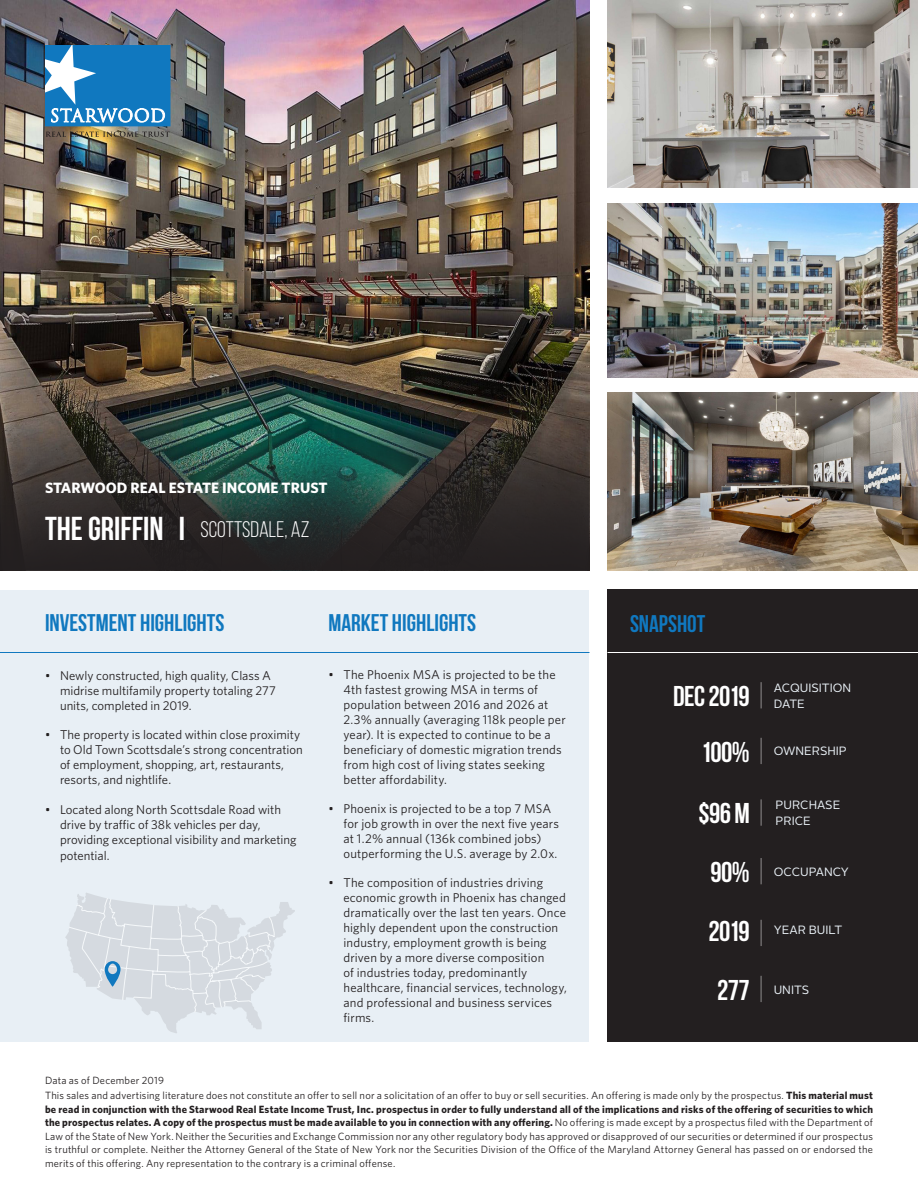
<style>
.page{position:relative;width:918px;height:1188px;background:#fff}
.page>*{position:absolute;margin:0;border:0;box-sizing:border-box;transform-origin:0 0}
.t1{font:700 28.5px "Bebas Neue";letter-spacing:-.025em;color:#fff}
.subheader{font:700 24px "Bebas Neue";color:#1078bf}
.subheader-2{font:22.5px "Bebas Neue";color:#fff}
.bold{font:700 15px "Whitney";color:#fff}
.t2{font:12.75px/15px "Whitney";letter-spacing:.005em;color:#231f20}
.t3{font:12px/16.5px "Alright Sans";color:#e8eff5}
.bold-2{font:10.5px/13.5px "Whitney";letter-spacing:.015em;color:#231f20;text-align:justify}
.s1{font-weight:700;font-size:33px}
.s2{font-weight:700}
</style>
<div class="page">
<div style="left:0;top:590px;width:589px;height:452px;background:#e8eff5"></div>
<img style="left:0;top:0;width:590px;height:391px">
<img style="left:0;top:391px;width:590px;height:179px">
<svg style="left:45px;top:45px;width:126px;height:92px;background:#418cbd"></svg>
<img style="left:608px;top:0;width:310px;height:188px">
<img style="left:608px;top:204px;width:310px;height:174px">
<img style="left:608px;top:393px;width:310px;height:177px">
<div style="left:608px;top:590px;width:310px;height:452px;background:#231f20"></div>
<svg style="left:761px;top:682px;width:1px;height:26px"></svg>
<svg style="left:761px;top:799px;width:1px;height:27px"></svg>
<svg style="left:761px;top:738px;width:1px;height:26px"></svg>
<svg style="left:761px;top:858px;width:1px;height:26px"></svg>
<svg style="left:761px;top:920px;width:1px;height:26px"></svg>
<hr style="left:0;top:652px;width:590px;height:1px;background:#1078bf">
<hr style="left:608px;top:652px;width:310px;height:1px;background:#fff">
<svg style="left:761px;top:976px;width:1px;height:26px"></svg>
<svg style="left:65px;top:893px;width:230px;height:140px"></svg>
<p class="bold" style="left:45px;top:478px;width:284px">STARWOOD REAL ESTATE INCOME TRUST</p>
<p class="subheader-2" style="left:45px;top:517px;width:266px"><span class="s1">THE GRIFFIN I</span> SCOTTSDALE, AZ</p>
<p class="subheader" style="left:45px;top:610px;width:181px">INVESTMENT HIGHLIGHTS</p>
<p class="t2" style="left:60px;top:668px;width:218px;text-indent:-15px">• Newly constructed, high quality, Class A midrise multifamily property totaling 277 units, completed in 2019.</p>
<p class="t2" style="left:60px;top:727px;width:244px;text-indent:-15px">• The property is located within close proximity to Old Town Scottsdale’s strong concentration of employment, shopping, art, restaurants, resorts, and nightlife.</p>
<p class="t2" style="left:60px;top:801px;width:238px;text-indent:-15px">• Located along North Scottsdale Road with drive by traffic of 38k vehicles per day, providing exceptional visibility and marketing</p>
<p class="t2" style="left:60px;top:848px;width:51px">potential.</p>
<p class="subheader" style="left:328px;top:610px;width:149px">MARKET HIGHLIGHTS</p>
<p class="t2" style="left:344px;top:666px;width:224px;text-indent:-15px">• The Phoenix MSA is projected to be the 4th fastest growing MSA in terms of population between 2016 and 2026 at 2.3% annually (averaging 118k people per year). It is expected to continue to be a beneficiary of domestic migration trends from high cost of living states seeking better affordability.</p>
<p class="t2" style="left:344px;top:801px;width:217px;text-indent:-15px">• Phoenix is projected to be a top 7 MSA for job growth in over the next five years at 1.2% annual (136k combined jobs) outperforming the U.S. average by 2.0x.</p>
<p class="t2" style="left:344px;top:875px;width:225px;text-indent:-15px">• The composition of industries driving economic growth in Phoenix has changed dramatically over the last ten years. Once highly dependent upon the construction industry, employment growth is being driven by a more diverse composition<br>of industries today, predominantly healthcare, financial services, technology, and professional and business services firms.</p>
<p class="subheader" style="left:630px;top:610px;width:77px">SNAPSHOT</p>
<p class="t1" style="left:673px;top:681px;width:78px">DEC 2019</p>
<p class="t3" style="left:774px;top:679px;width:79px">ACQUISITION<br>DATE</p>
<p class="t1" style="left:701px;top:736px;width:50px">100%</p>
<p class="t3" style="left:774px;top:743px;width:75px">OWNERSHIP</p>
<p class="t1" style="left:699px;top:798px;width:53px">$96 M</p>
<p class="t3" style="left:776px;top:797px;width:66px">PURCHASE<br>PRICE</p>
<p class="t1" style="left:711px;top:856px;width:41px">90%</p>
<p class="t3" style="left:774px;top:864px;width:77px">OCCUPANCY</p>
<p class="t1" style="left:708px;top:915px;width:43px">2019</p>
<p class="t3" style="left:774px;top:922px;width:70px">YEAR BUILT</p>
<p class="t1" style="left:717px;top:974px;width:34px">277</p>
<p class="t3" style="left:774px;top:981px;width:37px">UNITS</p>
<p class="bold-2" style="left:45px;top:1074px;width:121px">Data as of December 2019</p>
<p class="bold-2" style="left:45px;top:1089px;width:830px">This sales and advertising literature does not constitute an offer to sell nor a solicitation of an offer to buy or sell securities. An offering is made only by the prospectus. <span class="s2">This material must be read in conjunction with the Starwood Real Estate Income Trust, Inc. prospectus in order to fully understand all of the implications and risks of the offering of securities to which the prospectus relates. A copy of the prospectus must be made available to you in connection with any offering.</span> No offering is made except by a prospectus filed with the Department of Law of the State of New York. Neither the Securities and Exchange Commission nor any other regulatory body has approved or disapproved of our securities or determined if our prospectus is truthful or complete. Neither the Attorney General of the State of New York nor the Securities Division of the Office of the Maryland Attorney General has passed on or endorsed the merits of this offering. Any representation to the contrary is a criminal offense.</p>
</div>
